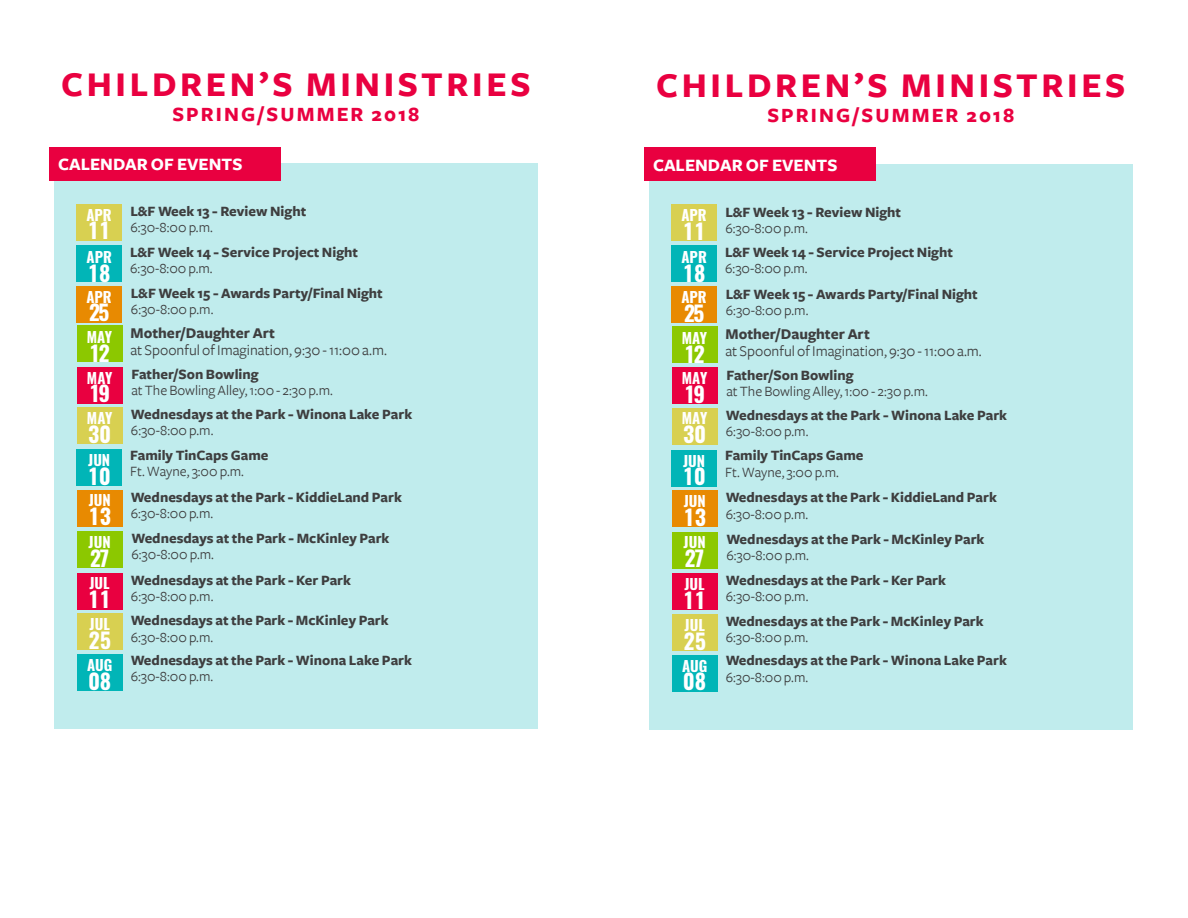
<style>
.page{position:relative;width:1188px;height:918px;background:#fff}
.page>*{position:absolute;margin:0;border:0;box-sizing:border-box;transform-origin:0 0}
.t1{font:700 36px "Freight Sans";letter-spacing:.1em;color:#e90040}
.t2{font:700 21.45px "Oswald";color:#fff}
.t3{font:700 21px "Freight Sans";letter-spacing:.1em;color:#e90040}
.t4{font:700 18px "Freight Sans";color:#fff}
.t5{font:15.45px "Freight Sans";color:#3e3e3f}
.t6{font:700 15.45px "Freight Sans";color:#3e3e3f}
.t7{font:700 14.7px/16px "Freight Sans";color:#3e3e3f}
.t8{font:14.7px/16px "Freight Sans";color:#3e3e3f}
.t9{font:700 14.7px "Oswald";color:#fff}
.s1{font-weight:400}
.s2{font-weight:700}
</style>
<div class="page">
<div style="left:54px;top:164px;width:484px;height:565px;background:#c0eced"></div>
<div style="left:77px;top:367px;width:45px;height:36px;background:#e90040"></div>
<div style="left:77px;top:326px;width:45px;height:36px;background:#8cc800"></div>
<div style="left:77px;top:490px;width:45px;height:36px;background:#e88a01"></div>
<div style="left:77px;top:407px;width:45px;height:37px;background:#d8d051"></div>
<div style="left:77px;top:531px;width:45px;height:37px;background:#8cc800"></div>
<div style="left:77px;top:614px;width:45px;height:36px;background:#d8d051"></div>
<div style="left:77px;top:573px;width:45px;height:36px;background:#e90040"></div>
<div style="left:77px;top:655px;width:45px;height:36px;background:#01b5b7"></div>
<div style="left:49px;top:147px;width:232px;height:34px;background:#e90040"></div>
<div style="left:76px;top:245px;width:46px;height:36px;background:#01b5b7"></div>
<div style="left:76px;top:204px;width:46px;height:37px;background:#d8d051"></div>
<div style="left:76px;top:286px;width:46px;height:37px;background:#e88a01"></div>
<div style="left:76px;top:450px;width:46px;height:36px;background:#01b5b7"></div>
<div style="left:649px;top:164px;width:484px;height:566px;background:#c0eced"></div>
<div style="left:672px;top:368px;width:45px;height:36px;background:#e90040"></div>
<div style="left:672px;top:326px;width:45px;height:37px;background:#8cc800"></div>
<div style="left:672px;top:491px;width:45px;height:36px;background:#e88a01"></div>
<div style="left:672px;top:408px;width:45px;height:36px;background:#d8d051"></div>
<div style="left:672px;top:532px;width:45px;height:36px;background:#8cc800"></div>
<div style="left:672px;top:614px;width:45px;height:37px;background:#d8d051"></div>
<div style="left:672px;top:573px;width:45px;height:37px;background:#e90040"></div>
<div style="left:672px;top:655px;width:45px;height:36px;background:#01b5b7"></div>
<div style="left:644px;top:148px;width:232px;height:33px;background:#e90040"></div>
<div style="left:671px;top:246px;width:46px;height:36px;background:#01b5b7"></div>
<div style="left:671px;top:205px;width:46px;height:36px;background:#d8d051"></div>
<div style="left:671px;top:287px;width:46px;height:36px;background:#e88a01"></div>
<div style="left:671px;top:450px;width:46px;height:36px;background:#01b5b7"></div>
<p class="t1" style="left:61px;top:65px;width:471px">CHILDREN’S MINISTRIES</p>
<p class="t3" style="left:172px;top:103px;width:249px">SPRING/SUMMER 2018</p>
<p class="t1" style="left:656px;top:66px;width:471px">CHILDREN’S MINISTRIES</p>
<p class="t3" style="left:767px;top:104px;width:249px">SPRING/SUMMER 2018</p>
<p class="t4" style="left:58px;top:155px;width:186px">CALENDAR OF EVENTS</p>
<p class="t4" style="left:653px;top:155px;width:186px">CALENDAR OF EVENTS</p>
<p class="t9" style="left:86px;top:204px;width:27px">APR</p>
<p class="t2" style="left:88px;top:216px;width:24px">11</p>
<p class="t7" style="left:130px;top:204px;width:177px">L&amp;F Week 13 - Review Night</p>
<p class="t8" style="left:130px;top:220px;width:84px">6:30-8:00 p.m.</p>
<p class="t9" style="left:681px;top:205px;width:27px">APR</p>
<p class="t2" style="left:683px;top:216px;width:24px">11</p>
<p class="t7" style="left:725px;top:204px;width:177px">L&amp;F Week 13 - Review Night</p>
<p class="t8" style="left:725px;top:220px;width:84px">6:30-8:00 p.m.</p>
<p class="t9" style="left:87px;top:247px;width:27px">APR</p>
<p class="t2" style="left:88px;top:258px;width:24px">18</p>
<p class="t7" style="left:130px;top:245px;width:229px">L&amp;F Week 14 - Service Project Night</p>
<p class="t8" style="left:130px;top:260px;width:84px">6:30-8:00 p.m.</p>
<p class="t9" style="left:682px;top:247px;width:27px">APR</p>
<p class="t2" style="left:683px;top:259px;width:24px">18</p>
<p class="t7" style="left:725px;top:245px;width:229px">L&amp;F Week 14 - Service Project Night</p>
<p class="t8" style="left:725px;top:261px;width:84px">6:30-8:00 p.m.</p>
<p class="t9" style="left:86px;top:287px;width:27px">APR</p>
<p class="t2" style="left:89px;top:298px;width:22px">25</p>
<p class="t7" style="left:131px;top:286px;width:253px">L&amp;F Week 15 - Awards Party/Final Night<br><span class="s1">6:30-8:00 p.m.</span></p>
<p class="t9" style="left:681px;top:287px;width:27px">APR</p>
<p class="t2" style="left:684px;top:298px;width:22px">25</p>
<p class="t7" style="left:726px;top:286px;width:253px">L&amp;F Week 15 - Awards Party/Final Night<br><span class="s1">6:30-8:00 p.m.</span></p>
<p class="t9" style="left:87px;top:327px;width:27px">MAY</p>
<p class="t2" style="left:89px;top:338px;width:22px">12</p>
<p class="t6" style="left:131px;top:325px;width:146px">Mother/Daughter Art</p>
<p class="t5" style="left:131px;top:342px;width:258px">at Spoonful of Imagination, 9:30 - 11:00 a.m.</p>
<p class="t9" style="left:682px;top:328px;width:27px">MAY</p>
<p class="t2" style="left:684px;top:339px;width:22px">12</p>
<p class="t6" style="left:725px;top:325px;width:146px">Mother/Daughter Art</p>
<p class="t5" style="left:725px;top:342px;width:258px">at Spoonful of Imagination, 9:30 - 11:00 a.m.</p>
<p class="t9" style="left:87px;top:367px;width:27px">MAY</p>
<p class="t2" style="left:89px;top:379px;width:22px">19</p>
<p class="t8" style="left:131px;top:366px;width:203px"><span class="s2">Father/Son Bowling<br></span>at The Bowling Alley, 1:00 - 2:30 p.m.</p>
<p class="t9" style="left:682px;top:368px;width:27px">MAY</p>
<p class="t2" style="left:684px;top:379px;width:22px">19</p>
<p class="t8" style="left:726px;top:367px;width:203px"><span class="s2">Father/Son Bowling<br></span>at The Bowling Alley, 1:00 - 2:30 p.m.</p>
<p class="t9" style="left:87px;top:408px;width:27px">MAY</p>
<p class="t2" style="left:88px;top:419px;width:24px">30</p>
<p class="t7" style="left:131px;top:407px;width:283px">Wednesdays at the Park - Winona Lake Park</p>
<p class="t8" style="left:131px;top:423px;width:84px">6:30-8:00 p.m.</p>
<p class="t9" style="left:682px;top:408px;width:27px">MAY</p>
<p class="t2" style="left:683px;top:420px;width:24px">30</p>
<p class="t7" style="left:726px;top:407px;width:283px">Wednesdays at the Park - Winona Lake Park</p>
<p class="t8" style="left:726px;top:423px;width:84px">6:30-8:00 p.m.</p>
<p class="t9" style="left:88px;top:450px;width:24px">JUN</p>
<p class="t2" style="left:88px;top:461px;width:24px">10</p>
<p class="t7" style="left:130px;top:448px;width:140px">Family TinCaps Game</p>
<p class="t8" style="left:130px;top:463px;width:115px">Ft. Wayne, 3:00 p.m.</p>
<p class="t9" style="left:683px;top:450px;width:24px">JUN</p>
<p class="t2" style="left:683px;top:462px;width:24px">10</p>
<p class="t7" style="left:725px;top:448px;width:140px">Family TinCaps Game</p>
<p class="t8" style="left:725px;top:464px;width:115px">Ft. Wayne, 3:00 p.m.</p>
<p class="t9" style="left:89px;top:490px;width:24px">JUN</p>
<p class="t2" style="left:88px;top:502px;width:24px">13</p>
<p class="t7" style="left:131px;top:490px;width:273px">Wednesdays at the Park - KiddieLand Park</p>
<p class="t8" style="left:131px;top:505px;width:84px">6:30-8:00 p.m.</p>
<p class="t9" style="left:684px;top:491px;width:24px">JUN</p>
<p class="t2" style="left:683px;top:502px;width:24px">13</p>
<p class="t7" style="left:726px;top:490px;width:273px">Wednesdays at the Park - KiddieLand Park</p>
<p class="t8" style="left:726px;top:506px;width:84px">6:30-8:00 p.m.</p>
<p class="t9" style="left:89px;top:532px;width:24px">JUN</p>
<p class="t2" style="left:90px;top:543px;width:21px">27</p>
<p class="t7" style="left:131px;top:531px;width:260px">Wednesdays at the Park - McKinley Park<br><span class="s1">6:30-8:00 p.m.</span></p>
<p class="t9" style="left:684px;top:532px;width:24px">JUN</p>
<p class="t2" style="left:685px;top:544px;width:21px">27</p>
<p class="t7" style="left:726px;top:531px;width:260px">Wednesdays at the Park - McKinley Park<br><span class="s1">6:30-8:00 p.m.</span></p>
<p class="t9" style="left:89px;top:573px;width:22px">JUL</p>
<p class="t2" style="left:88px;top:585px;width:24px">11</p>
<p class="t7" style="left:131px;top:572px;width:222px">Wednesdays at the Park - Ker Park</p>
<p class="t8" style="left:131px;top:588px;width:84px">6:30-8:00 p.m.</p>
<p class="t9" style="left:684px;top:574px;width:22px">JUL</p>
<p class="t2" style="left:683px;top:585px;width:24px">11</p>
<p class="t7" style="left:726px;top:573px;width:222px">Wednesdays at the Park - Ker Park</p>
<p class="t8" style="left:726px;top:589px;width:84px">6:30-8:00 p.m.</p>
<p class="t9" style="left:90px;top:614px;width:22px">JUL</p>
<p class="t2" style="left:88px;top:625px;width:24px">25</p>
<p class="t7" style="left:131px;top:613px;width:260px">Wednesdays at the Park - McKinley Park</p>
<p class="t8" style="left:131px;top:629px;width:84px">6:30-8:00 p.m.</p>
<p class="t9" style="left:685px;top:615px;width:22px">JUL</p>
<p class="t2" style="left:683px;top:626px;width:24px">25</p>
<p class="t7" style="left:726px;top:614px;width:260px">Wednesdays at the Park - McKinley Park</p>
<p class="t8" style="left:726px;top:630px;width:84px">6:30-8:00 p.m.</p>
<p class="t9" style="left:87px;top:655px;width:27px">AUG</p>
<p class="t2" style="left:88px;top:666px;width:24px">08</p>
<p class="t7" style="left:131px;top:653px;width:283px">Wednesdays at the Park - Winona Lake Park</p>
<p class="t8" style="left:131px;top:668px;width:84px">6:30-8:00 p.m.</p>
<p class="t9" style="left:682px;top:655px;width:27px">AUG</p>
<p class="t2" style="left:683px;top:667px;width:24px">08</p>
<p class="t7" style="left:726px;top:653px;width:283px">Wednesdays at the Park - Winona Lake Park</p>
<p class="t8" style="left:726px;top:669px;width:84px">6:30-8:00 p.m.</p>
</div>
